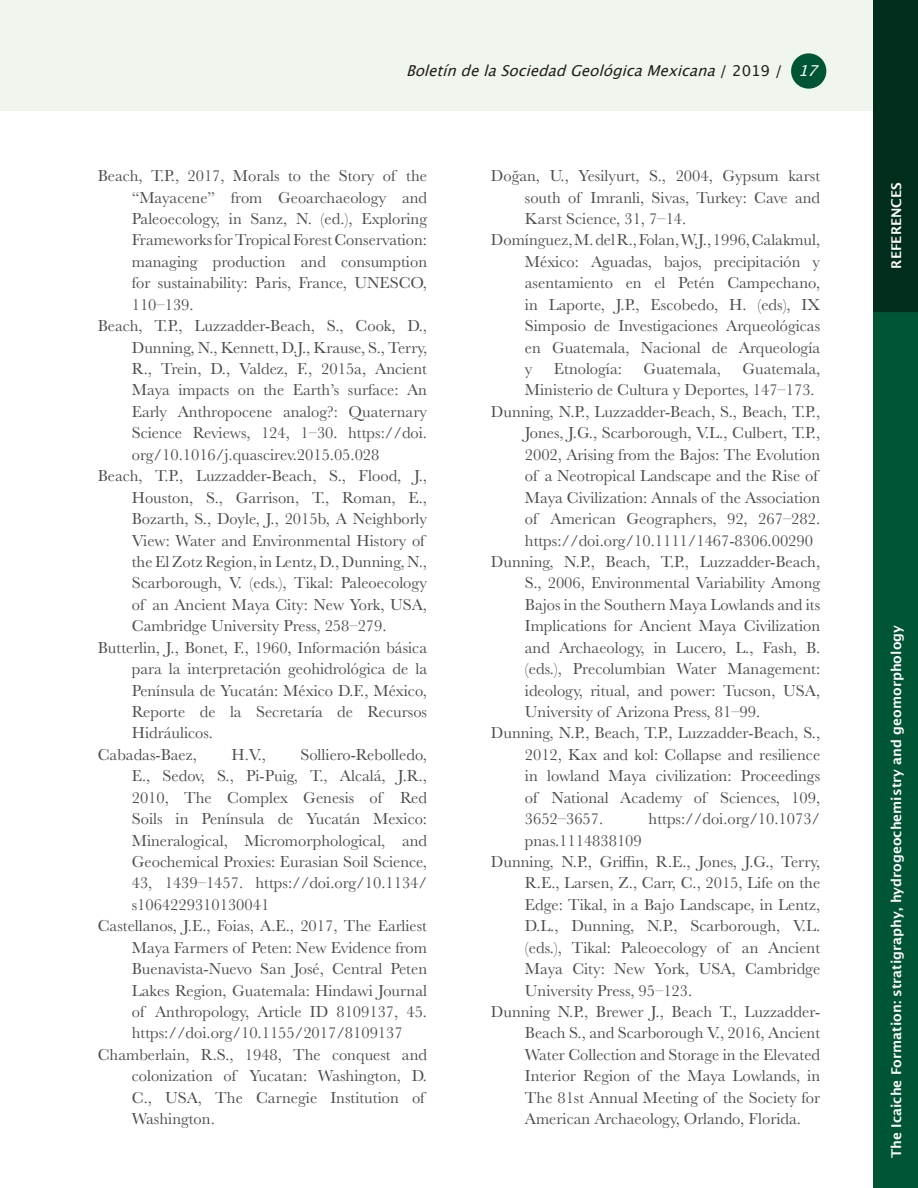
<style>
.page{position:relative;width:918px;height:1188px;background:#fff}
.page>*{position:absolute;margin:0;border:0;box-sizing:border-box;transform-origin:0 0}
.References{font:16.5px/21.5px "Baskerville";color:#4b4c4d;text-align:justify}
.t1{font:italic 15px "Lucida Grande";color:#231f20}
.Section{font:600 13.5px "Lucida Sans";color:#fff}
.s1{font-style:normal}
.s2{color:#fff}
</style>
<div class="page">
<div style="left:874px;top:311px;width:44px;height:877px;background:#005534"></div>
<div style="left:0;top:0;width:874px;height:111px;background:#f0f6ed"></div>
<div style="left:791px;top:53px;width:35px;height:36px;background:#005534;border-radius:50%"></div>
<div style="left:874px;top:0;width:44px;height:311px;background:#012d1c"></div>
<p class="t1" style="left:406px;top:62px;width:420px">BoletíndelaSociedadGeológicaMexicana<span class="s1">/ 2 0 1 9 /</span> <span class="s2">17</span></p>
<p class="References" style="left:132px;top:165px;width:297px;text-indent:-34px">Beach, T.P., 2017, Morals to the Story of the “Mayacene” from Geoarchaeology and Paleoecology, in Sanz, N. (ed.), Exploring Frameworks for Tropical Forest Conservation: managing production and consumption for sustainability: Paris, France, UNESCO, 110–139.</p>
<p class="References" style="left:132px;top:315px;width:297px;text-indent:-34px">Beach, T.P., Luzzadder-Beach, S., Cook, D., Dunning, N., Kennett, D.J., Krause, S., Terry, R., Trein, D., Valdez, F., 2015a, Ancient Maya impacts on the Earth’s surface: An Early Anthropocene analog?: Quaternary Science Reviews, 124, 1–30. https://doi. org/10.1016/j.quascirev.2015.05.028</p>
<p class="References" style="left:132px;top:465px;width:297px;text-align:left;text-indent:-34px">Beach, T.P., Luzzadder-Beach, S., Flood, J., Houston, S., Garrison, T., Roman, E., Bozarth, S., Doyle, J., 2015b, A Neighborly View: Water and Environmental History of the El Zotz Region, in Lentz, D., Dunning, N., Scarborough, V. (eds.), Tikal: Paleoecology of an Ancient Maya City: New York, USA, Cambridge University Press, 258–279.</p>
<p class="References" style="left:132px;top:637px;width:297px;text-indent:-34px">Butterlin, J., Bonet, F., 1960, Información básica para la interpretación geohidrológica de la Península de Yucatán: México D.F., México, Reporte de la Secretaría de Recursos Hidráulicos.</p>
<p class="References" style="left:98px;top:744px;width:101px">Cabadas-Baez,</p>
<p class="References" style="left:231px;top:744px;width:36px">H.V.,</p>
<p class="References" style="left:132px;top:744px;width:297px;text-indent:169px">Solliero-Rebolledo, E., Sedov, S., Pi-Puig, T., Alcalá, J.R., 2010, The Complex Genesis of Red Soils in Península de Yucatán Mexico:<br>Mineralogical, Micromorphological, and Geochemical Proxies: Eurasian Soil Science, 43, 1439–1457. https://doi.org/10.1134/ s1064229310130041</p>
<p class="References" style="left:132px;top:916px;width:297px;text-indent:-34px">Castellanos, J.E., Foias, A.E., 2017, The Earliest Maya Farmers of Peten: New Evidence from Buenavista-Nuevo San José, Central Peten Lakes Region, Guatemala: Hindawi Journal of Anthropology, Article ID 8109137, 45. https://doi.org/10.1155/2017/8109137</p>
<p class="References" style="left:132px;top:1044px;width:297px;text-align:left;text-indent:-34px">Chamberlain, R.S., 1948, The conquest and colonization of Yucatan: Washington, D.<br>C., USA, The Carnegie Institution of Washington.</p>
<p class="References" style="left:525px;top:165px;width:297px;text-indent:-34px">Doğan, U., Yesilyurt, S., 2004, Gypsum karst south of Imranli, Sivas, Turkey: Cave and Karst Science, 31, 7–14.</p>
<p class="References" style="left:525px;top:230px;width:297px;text-indent:-34px">Domínguez, M. del R., Folan, W.J., 1996, Calakmul, México: Aguadas, bajos, precipitación y asentamiento en el Petén Campechano, in Laporte, J.P., Escobedo, H. (eds), IX Simposio de Investigaciones Arqueológicas en Guatemala, Nacional de Arqueología y</p>
<p class="References" style="left:525px;top:358px;width:297px;text-indent:218px">Guatemala,<br>Ministerio de Cultura y Deportes, 147–173.</p>
<p class="References" style="left:525px;top:401px;width:297px;text-align:left;text-indent:-34px">Dunning, N.P., Luzzadder-Beach, S., Beach, T.P., Jones, J.G., Scarborough, V.L., Culbert, T.P., 2002, Arising from the Bajos: The Evolution of a Neotropical Landscape and the Rise of Maya Civilization: Annals of the Association of American Geographers, 92, 267–282. https://doi.org/10.1111/1467-8306.00290</p>
<p class="References" style="left:525px;top:551px;width:297px;text-indent:-34px">Dunning, N.P., Beach, T.P., Luzzadder-Beach, S., 2006, Environmental Variability Among Bajos in the Southern Maya Lowlands and its Implications for Ancient Maya Civilization and Archaeology, in Lucero, L., Fash, B. (eds.), Precolumbian Water Management: ideology, ritual, and power: Tucson, USA, University of Arizona Press, 81–99.</p>
<p class="References" style="left:525px;top:723px;width:297px;text-indent:-34px">Dunning, N.P., Beach, T.P., Luzzadder-Beach, S., 2012, Kax and kol: Collapse and resilience in lowland Maya civilization: Proceedings of National Academy of Sciences, 109, 3652–3657.</p>
<p class="References" style="left:554px;top:358px;width:70px">Etnología:</p>
<p class="References" style="left:643px;top:358px;width:79px">Guatemala,</p>
<p class="References" style="left:649px;top:808px;width:173px">https://doi.org/10.1073/</p>
<p class="References" style="left:525px;top:830px;width:118px">pnas.1114838109</p>
<p class="References" style="left:525px;top:851px;width:297px;text-indent:-34px">Dunning, N.P., Griffin, R.E., Jones, J.G., Terry, R.E., Larsen, Z., Carr, C., 2015, Life on the Edge: Tikal, in a Bajo Landscape, in Lentz, D.L., Dunning, N.P., Scarborough, V.L. (eds.), Tikal: Paleoecology of an Ancient Maya City: New York, USA, Cambridge University Press, 95–123.</p>
<p class="References" style="left:525px;top:1001px;width:297px;text-indent:-34px">Dunning N.P., Brewer J., Beach T., Luzzadder-Beach S., and Scarborough V., 2016, Ancient Water Collection and Storage in the Elevated Interior Region of the Maya Lowlands, in The 81st Annual Meeting of the Society for American Archaeology, Orlando, Florida.</p>
<p class="Section" style="left:889px;top:269px;width:88px;rotate:-90deg">REFERENCES</p>
<p class="Section" style="left:889px;top:1158px;width:534px;rotate:-90deg">The Icaiche Formation: stratigraphy, hydrogeochemistry and geomorphology</p>
</div>
